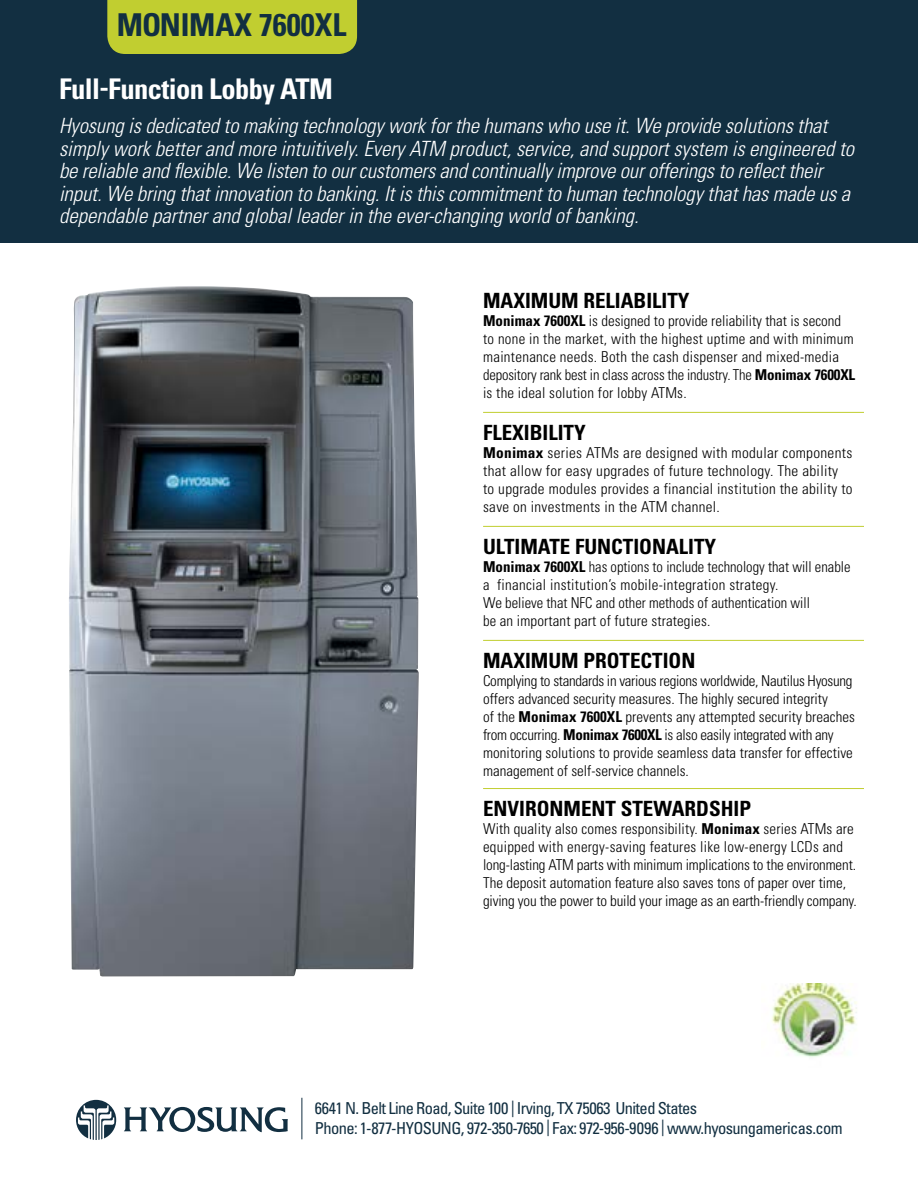
<style>
.page{position:relative;width:918px;height:1188px;background:#fff}
.page>*{position:absolute;margin:0;border:0;box-sizing:border-box;transform-origin:0 0}
.t1{font:700 condensed 31.5px "Univers LT Std";color:#122f41}
.t2{font:700 condensed 28.5px "Univers LT Std";letter-spacing:-.02em;color:#fff}
.t3{font:italic 300 condensed 21px/22.5px "Univers LT Std";letter-spacing:-.005em;color:#fff}
.t4{font:700 condensed 21px "Univers LT Std";color:#000}
.t5{font:condensed 16.5px/19.5px "Univers LT Std";letter-spacing:-.035em;color:#122f41}
.t6{font:300 condensed 15px/18px "Univers LT Std";letter-spacing:.005em;color:#000}
.s1{font-weight:700}
</style>
<div class="page">
<div style="left:0;top:0;width:918px;height:243px;background:#122f41"></div>
<div style="left:107px;top:0;width:250px;height:54px;background:#c1ce30"></div>
<hr style="left:483px;top:412px;width:381px;height:1px;background:#c1ce30">
<hr style="left:483px;top:526px;width:381px;height:1px;background:#c1ce30">
<hr style="left:483px;top:640px;width:381px;height:1px;background:#c1ce30">
<hr style="left:483px;top:788px;width:381px;height:1px;background:#c1ce30">
<img style="left:771px;top:984px;width:86px;height:73px">
<hr style="left:302px;top:1098px;width:1px;height:41px;background:#122f41">
<svg style="left:76px;top:1100px;width:40px;height:40px"></svg>
<svg style="left:124px;top:1107px;width:164px;height:25px"></svg>
<img style="left:69px;top:286px;width:350px;height:691px">
<h1 class="t1" style="left:117px;top:6px;width:231px">MONIMAX 7600XL</h1>
<h2 class="t2" style="left:59px;top:71px;width:275px">Full-Function Lobby ATM</h2>
<p class="t3" style="left:59px;top:115px;width:797px">Hyosung is dedicated to making technology work for the humans who use it. We provide solutions that simply work better and more intuitively. Every ATM product, service, and support system is engineered to be reliable and flexible. We listen to our customers and continually improve our offerings to reflect their input. We bring that innovation to banking. It is this commitment to human technology that has made us a dependable partner and global leader in the ever-changing world of banking.</p>
<h3 class="t4" style="left:483px;top:287px;width:208px">MAXIMUM RELIABILITY</h3>
<p class="t6" style="left:483px;top:311px;width:374px"><span class="s1">Monimax 7600XL</span> is designed to provide reliability that is second to none in the market, with the highest uptime and with minimum maintenance needs. Both the cash dispenser and mixed-media depository rank best in class across the industry. The <span class="s1">Monimax 7600XL </span>is the ideal solution for lobby ATMs.</p>
<h3 class="t4" style="left:483px;top:419px;width:104px">FLEXIBILITY</h3>
<p class="t6" style="left:483px;top:443px;width:371px"><span class="s1">Monimax</span> series ATMs are designed with modular components that allow for easy upgrades of future technology. The ability to upgrade modules provides a financial institution the ability to save on investments in the ATM channel.</p>
<h3 class="t4" style="left:483px;top:533px;width:235px">ULTIMATE FUNCTIONALITY</h3>
<p class="t6" style="left:483px;top:557px;width:369px"><span class="s1">Monimax 7600XL</span> has options to include technology that will enable a financial institution’s mobile-integration strategy.<br>We believe that NFC and other methods of authentication will<br>be an important part of future strategies.</p>
<h3 class="t4" style="left:483px;top:647px;width:214px">MAXIMUM PROTECTION</h3>
<p class="t6" style="left:483px;top:671px;width:373px">Complying to standards in various regions worldwide, Nautilus Hyosung offers advanced security measures. The highly secured integrity<br>of the <span class="s1">Monimax 7600XL</span> prevents any attempted security breaches from occurring. <span class="s1">Monimax 7600XL</span> is also easily integrated with any monitoring solutions to provide seamless data transfer for effective management of self-service channels.</p>
<h3 class="t4" style="left:483px;top:796px;width:270px">ENVIRONMENT STEWARDSHIP</h3>
<p class="t6" style="left:483px;top:820px;width:375px">With quality also comes responsibility. <span class="s1">Monimax</span> series ATMs are equipped with energy-saving features like low-energy LCDs and long-lasting ATM parts with minimum implications to the environment.<br>The deposit automation feature also saves tons of paper over time, giving you the power to build your image as an earth-friendly company.</p>
<p class="t5" style="left:315px;top:1099px;width:529px">6641 N. Belt Line Road, Suite 100 | Irving, TX 75063 United States<br>Phone: 1-877-HYOSUNG, 972-350-7650 | Fax: 972-956-9096 | www.hyosungamericas.com</p>
</div>
